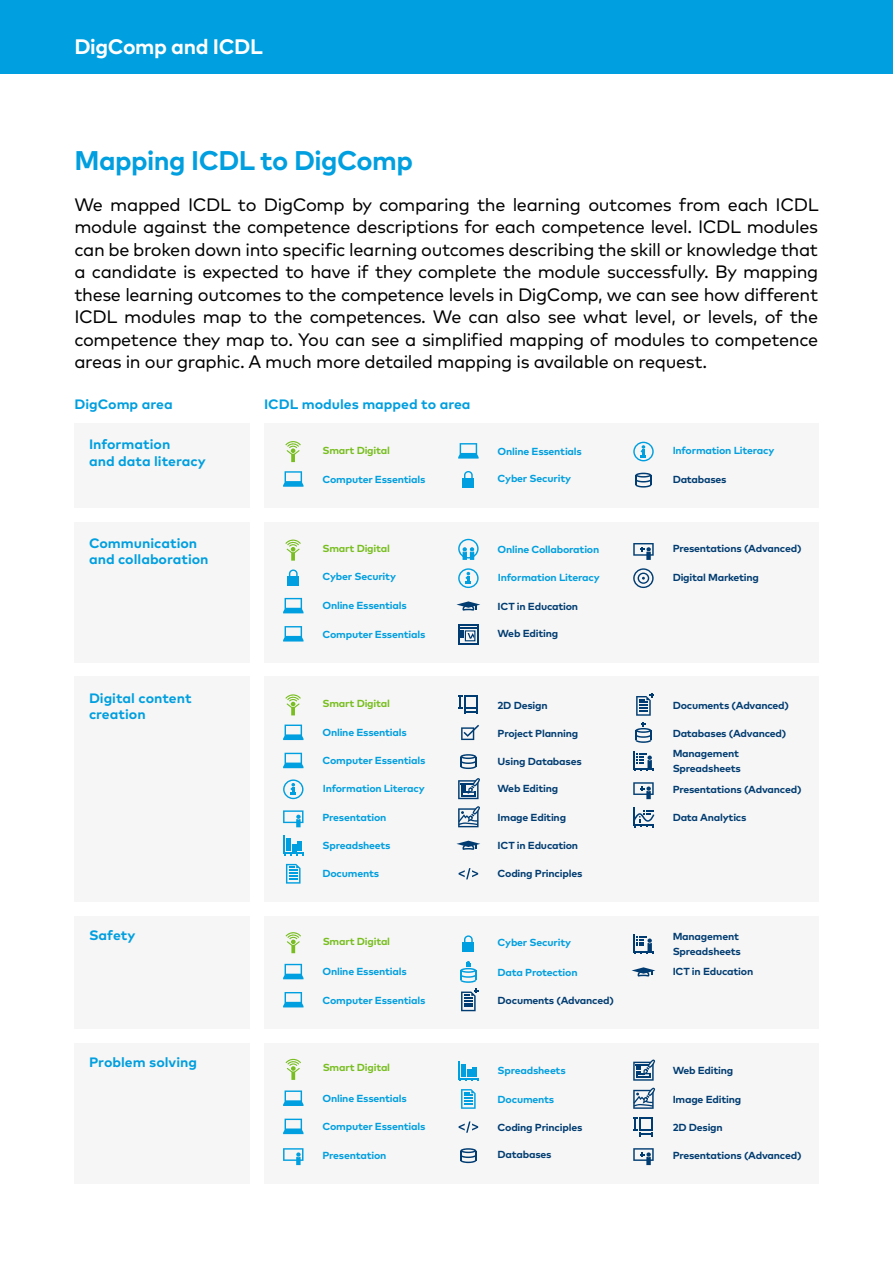
<style>
.page{position:relative;width:893px;height:1263px;background:#fff}
.page>*{position:absolute;margin:0;border:0;box-sizing:border-box;transform-origin:0 0}
.t1{font:700 27px "Mark Pro";letter-spacing:-.02em;color:#009fdf}
.t2{font:700 21px "Mark Pro";letter-spacing:-.02em;color:#fff}
.t3{font:18px/22.5px "Mark Pro";letter-spacing:-.02em;color:#000;text-align:justify}
.t4{font:700 13.65px/16.4px "Mark Pro";color:#009fdf;scale:1.04 1}
.t5{font:700 10.2px/14.7px "Mark Pro";letter-spacing:-.02em;color:#003c71;scale:1.04 1}
.t6{font:700 10.2px "Mark Pro";letter-spacing:-.02em;color:#009fdf;scale:1.04 1}
.t7{font:700 10.2px "Mark Pro";letter-spacing:-.02em;color:#78be20;scale:1.04 1}
</style>
<div class="page">
<div style="left:0;top:0;width:893px;height:74px;background:#009fdf"></div>
<div style="left:74px;top:1043px;width:175px;height:140px;background:#f6f6f6"></div>
<div style="left:264px;top:1043px;width:555px;height:140px;background:#f6f6f6"></div>
<div style="left:74px;top:916px;width:175px;height:112px;background:#f6f6f6"></div>
<div style="left:264px;top:916px;width:555px;height:112px;background:#f6f6f6"></div>
<div style="left:264px;top:522px;width:555px;height:141px;background:#f6f6f6"></div>
<div style="left:264px;top:423px;width:555px;height:85px;background:#f6f6f6"></div>
<svg style="left:283px;top:471px;width:20px;height:16px"></svg>
<svg style="left:458px;top:443px;width:21px;height:16px"></svg>
<svg style="left:464px;top:471px;width:9px;height:7px"></svg>
<div style="left:462px;top:478px;width:12px;height:10px;background:#009fdf"></div>
<svg style="left:633px;top:442px;width:21px;height:19px"></svg>
<svg style="left:635px;top:473px;width:16px;height:15px"></svg>
<svg style="left:456px;top:601px;width:24px;height:10px"></svg>
<svg style="left:458px;top:625px;width:20px;height:19px"></svg>
<svg style="left:633px;top:543px;width:21px;height:17px"></svg>
<svg style="left:633px;top:568px;width:21px;height:20px"></svg>
<div style="left:74px;top:423px;width:175px;height:85px;background:#f6f6f6"></div>
<svg style="left:285px;top:441px;width:16px;height:21px"></svg>
<div style="left:74px;top:522px;width:175px;height:141px;background:#f6f6f6"></div>
<svg style="left:285px;top:540px;width:16px;height:21px"></svg>
<svg style="left:289px;top:569px;width:9px;height:7px"></svg>
<div style="left:287px;top:576px;width:12px;height:10px;background:#009fdf"></div>
<svg style="left:283px;top:598px;width:20px;height:15px"></svg>
<svg style="left:283px;top:626px;width:20px;height:15px"></svg>
<svg style="left:458px;top:539px;width:21px;height:21px"></svg>
<svg style="left:458px;top:568px;width:21px;height:20px"></svg>
<div style="left:74px;top:677px;width:175px;height:225px;background:#f6f6f6"></div>
<div style="left:264px;top:677px;width:555px;height:225px;background:#f6f6f6"></div>
<svg style="left:456px;top:841px;width:24px;height:9px"></svg>
<svg style="left:633px;top:782px;width:21px;height:17px"></svg>
<svg style="left:285px;top:694px;width:16px;height:21px"></svg>
<svg style="left:283px;top:724px;width:20px;height:16px"></svg>
<svg style="left:283px;top:753px;width:20px;height:15px"></svg>
<svg style="left:283px;top:779px;width:20px;height:20px"></svg>
<svg style="left:283px;top:810px;width:20px;height:17px"></svg>
<svg style="left:283px;top:836px;width:20px;height:19px"></svg>
<svg style="left:286px;top:864px;width:15px;height:20px"></svg>
<svg style="left:458px;top:695px;width:20px;height:19px"></svg>
<svg style="left:461px;top:725px;width:18px;height:15px"></svg>
<svg style="left:460px;top:754px;width:16px;height:15px"></svg>
<svg style="left:458px;top:806px;width:22px;height:21px"></svg>
<svg style="left:458px;top:778px;width:22px;height:21px"></svg>
<svg style="left:459px;top:868px;width:19px;height:11px"></svg>
<svg style="left:636px;top:693px;width:18px;height:23px"></svg>
<svg style="left:633px;top:751px;width:20px;height:20px"></svg>
<svg style="left:633px;top:808px;width:21px;height:19px"></svg>
<svg style="left:635px;top:722px;width:16px;height:21px"></svg>
<svg style="left:285px;top:932px;width:16px;height:21px"></svg>
<svg style="left:283px;top:964px;width:20px;height:15px"></svg>
<svg style="left:283px;top:992px;width:20px;height:15px"></svg>
<svg style="left:464px;top:935px;width:9px;height:7px"></svg>
<div style="left:462px;top:942px;width:12px;height:10px;background:#009fdf"></div>
<svg style="left:460px;top:961px;width:19px;height:50px"></svg>
<svg style="left:633px;top:934px;width:20px;height:20px"></svg>
<svg style="left:632px;top:967px;width:23px;height:9px"></svg>
<svg style="left:285px;top:1059px;width:16px;height:21px"></svg>
<svg style="left:283px;top:1090px;width:20px;height:16px"></svg>
<svg style="left:283px;top:1119px;width:20px;height:15px"></svg>
<svg style="left:283px;top:1148px;width:20px;height:17px"></svg>
<svg style="left:458px;top:1061px;width:21px;height:20px"></svg>
<svg style="left:461px;top:1089px;width:15px;height:20px"></svg>
<svg style="left:459px;top:1121px;width:19px;height:12px"></svg>
<svg style="left:460px;top:1148px;width:16px;height:15px"></svg>
<svg style="left:633px;top:1088px;width:22px;height:21px"></svg>
<svg style="left:633px;top:1059px;width:22px;height:22px"></svg>
<svg style="left:633px;top:1117px;width:20px;height:19px"></svg>
<svg style="left:633px;top:1148px;width:21px;height:17px"></svg>
<p class="t2" style="left:74px;top:30px;width:190px">DigComp and ICDL</p>
<h1 class="t1" style="left:74px;top:140px;width:340px">Mapping ICDL to DigComp</h1>
<p class="t3" style="left:74px;top:192px;width:746px">We mapped ICDL to DigComp by comparing the learning outcomes from each ICDL module against the competence descriptions for each competence level. ICDL modules can be broken down into specific learning outcomes describing the skill or knowledge that a candidate is expected to have if they complete the module successfully. By mapping these learning outcomes to the competence levels in DigComp, we can see how different ICDL modules map to the competences. We can also see what level, or levels, of the competence they map to. You can see a simplified mapping of modules to competence areas in our graphic. A much more detailed mapping is available on request.</p>
<p class="t4" style="left:74px;top:395px;width:96px">DigComp area</p>
<p class="t4" style="left:264px;top:395px;width:200px">ICDL modules mapped to area</p>
<p class="t4" style="left:89px;top:435px;width:114px">Information<br>and data literacy</p>
<p class="t7" style="left:322px;top:442px;width:66px">Smart Digital</p>
<p class="t6" style="left:322px;top:471px;width:100px">Computer Essentials</p>
<p class="t4" style="left:89px;top:534px;width:117px">Communication and collaboration</p>
<p class="t7" style="left:322px;top:541px;width:66px">Smart Digital</p>
<p class="t6" style="left:322px;top:569px;width:72px">Cyber Security</p>
<p class="t6" style="left:322px;top:598px;width:83px">Online Essentials</p>
<p class="t6" style="left:322px;top:626px;width:100px">Computer Essentials</p>
<p class="t4" style="left:89px;top:688px;width:100px">Digital content creation</p>
<p class="t7" style="left:322px;top:696px;width:66px">Smart Digital</p>
<p class="t6" style="left:322px;top:725px;width:83px">Online Essentials</p>
<p class="t6" style="left:322px;top:753px;width:100px">Computer Essentials</p>
<p class="t6" style="left:323px;top:781px;width:99px">Information Literacy</p>
<p class="t6" style="left:322px;top:810px;width:63px">Presentation</p>
<p class="t6" style="left:322px;top:838px;width:67px">Spreadsheets</p>
<p class="t6" style="left:322px;top:866px;width:56px">Documents</p>
<p class="t4" style="left:89px;top:926px;width:46px">Safety</p>
<p class="t7" style="left:323px;top:933px;width:66px">Smart Digital</p>
<p class="t6" style="left:322px;top:964px;width:83px">Online Essentials</p>
<p class="t6" style="left:322px;top:992px;width:100px">Computer Essentials</p>
<p class="t4" style="left:89px;top:1052px;width:105px">Problem solving</p>
<p class="t7" style="left:323px;top:1060px;width:66px">Smart Digital</p>
<p class="t6" style="left:322px;top:1091px;width:83px">Online Essentials</p>
<p class="t6" style="left:322px;top:1119px;width:100px">Computer Essentials</p>
<p class="t6" style="left:322px;top:1147px;width:63px">Presentation</p>
<p class="t6" style="left:498px;top:443px;width:83px">Online Essentials</p>
<p class="t6" style="left:498px;top:470px;width:72px">Cyber Security</p>
<p class="t6" style="left:498px;top:542px;width:99px">Online Collaboration</p>
<p class="t6" style="left:498px;top:570px;width:99px">Information Literacy</p>
<p class="t5" style="left:498px;top:598px;width:79px">ICT in Education</p>
<p class="t5" style="left:498px;top:626px;width:60px">Web Editing</p>
<p class="t5" style="left:498px;top:697px;width:50px">2D Design</p>
<p class="t5" style="left:498px;top:725px;width:79px">Project Planning</p>
<p class="t5" style="left:498px;top:753px;width:82px">Using Databases</p>
<p class="t5" style="left:498px;top:780px;width:60px">Web Editing</p>
<p class="t5" style="left:498px;top:809px;width:67px">Image Editing</p>
<p class="t5" style="left:498px;top:837px;width:79px">ICT in Education</p>
<p class="t5" style="left:498px;top:866px;width:83px">Coding Principles</p>
<p class="t6" style="left:498px;top:935px;width:72px">Cyber Security</p>
<p class="t6" style="left:498px;top:964px;width:78px">Data Protection</p>
<p class="t5" style="left:498px;top:992px;width:113px">Documents (Advanced)</p>
<p class="t6" style="left:498px;top:1063px;width:67px">Spreadsheets</p>
<p class="t6" style="left:498px;top:1091px;width:56px">Documents</p>
<p class="t5" style="left:498px;top:1119px;width:83px">Coding Principles</p>
<p class="t5" style="left:498px;top:1146px;width:53px">Databases</p>
<p class="t6" style="left:673px;top:443px;width:99px">Information Literacy</p>
<p class="t5" style="left:673px;top:471px;width:53px">Databases</p>
<p class="t5" style="left:673px;top:541px;width:125px">Presentations (Advanced)</p>
<p class="t5" style="left:673px;top:569px;width:85px">Digital Marketing</p>
<p class="t5" style="left:673px;top:697px;width:113px">Documents (Advanced)</p>
<p class="t5" style="left:673px;top:725px;width:111px">Databases (Advanced)</p>
<p class="t5" style="left:673px;top:746px;width:67px">Management<br>Spreadsheets</p>
<p class="t5" style="left:673px;top:809px;width:73px">Data Analytics</p>
<p class="t5" style="left:673px;top:781px;width:125px">Presentations (Advanced)</p>
<p class="t5" style="left:673px;top:928px;width:67px">Management<br>Spreadsheets</p>
<p class="t5" style="left:673px;top:964px;width:79px">ICT in Education</p>
<p class="t5" style="left:673px;top:1062px;width:60px">Web Editing</p>
<p class="t5" style="left:673px;top:1091px;width:67px">Image Editing</p>
<p class="t5" style="left:673px;top:1119px;width:50px">2D Design</p>
<p class="t5" style="left:673px;top:1147px;width:125px">Presentations (Advanced)</p>
</div>
